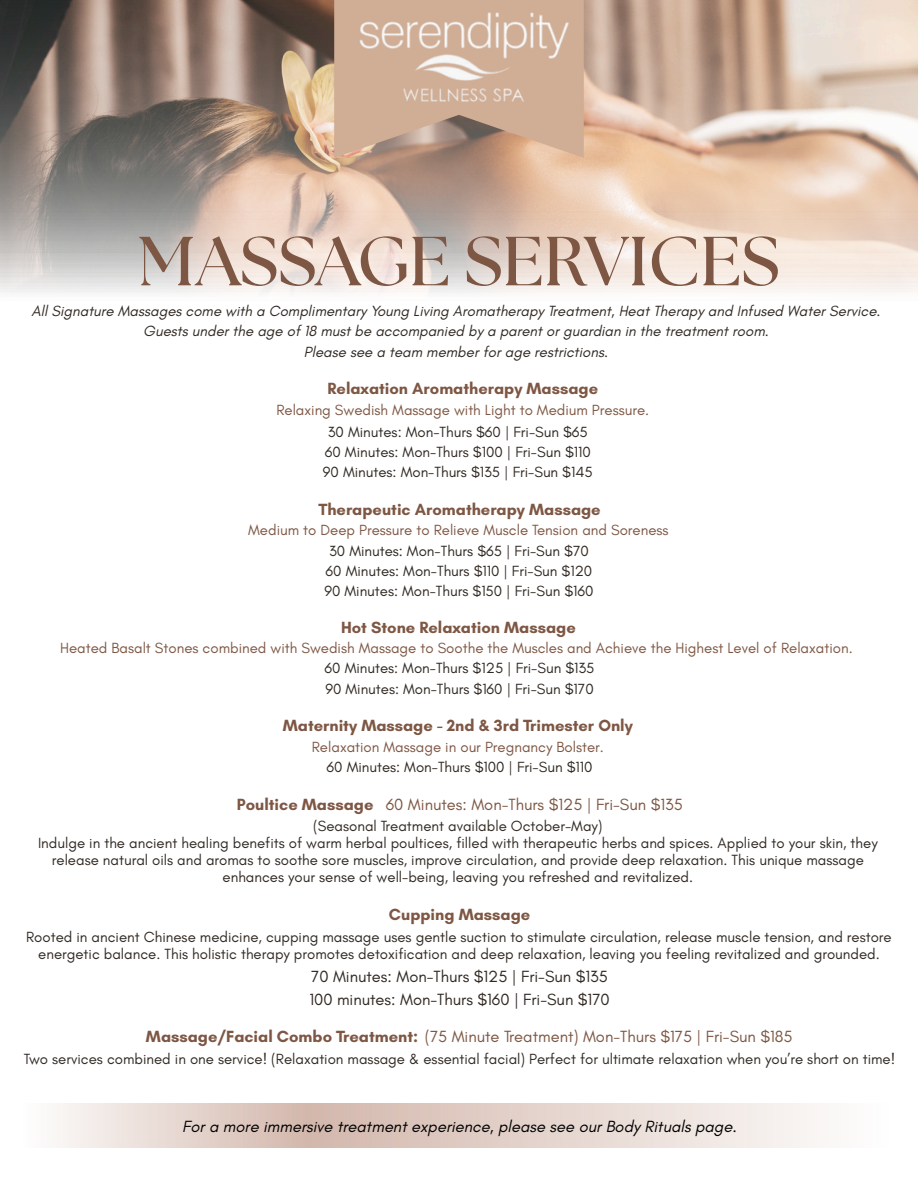
<style>
.page{position:relative;width:918px;height:1188px;background:#fff}
.page>*{position:absolute;margin:0;border:0;box-sizing:border-box;transform-origin:0 0}
.t1{font:700 69.3px "The Seasons";color:#7e5744}
.t2{font:700 16.5px "Glacial Indifference";color:#7e5744}
.t3{font:16.5px "Glacial Indifference";color:#7e5744}
.t4{font:16.5px "Glacial Indifference";color:#312923}
.t5{font:italic 16.5px "Glacial Indifference";color:#000}
.t6{font:15px/16.8px "Glacial Indifference";color:#312923;text-align:center}
.t7{font:15px "Glacial Indifference";color:#7e5744}
.t8{font:italic 15px "Glacial Indifference";color:#312923}
.s1{font-weight:700}
</style>
<div class="page">
<img style="left:0;top:0;width:918px;height:293px">
<svg style="left:334px;top:143px;width:250px;height:15px;background:#be9a84"></svg>
<img style="left:271px;top:0;width:385px;height:143px">
<h1 class="t1" style="left:138px;top:230px;width:643px">MASSAGE SERVICES</h1>
<p class="t8" style="left:32px;top:302px;width:850px">All Signature Massages come with a Complimentary Young Living Aromatherapy Treatment, Heat Therapy and Infused Water Service.</p>
<p class="t8" style="left:143px;top:322px;width:627px">Guests under the age of 18 must be accompanied by a parent or guardian in the treatment room.</p>
<h2 class="t8" style="left:304px;top:342px;width:306px">Please see a team member for age restrictions.</h2>
<p class="t2" style="left:327px;top:379px;width:272px">Relaxation Aromatherapy Massage</p>
<p class="t7" style="left:276px;top:401px;width:374px">Relaxing Swedish Massage with Light to Medium Pressure.</p>
<h2 class="t6" style="left:328px;top:423px;width:262px">30 Minutes: Mon-Thurs $60 | Fri-Sun $65</h2>
<p class="t6" style="left:325px;top:443px;width:267px">60 Minutes: Mon-Thurs $100 | Fri-Sun $110</p>
<p class="t6" style="left:323px;top:464px;width:271px">90 Minutes: Mon-Thurs $135 | Fri-Sun $145</p>
<p class="t2" style="left:318px;top:499px;width:284px">Therapeutic Aromatherapy Massage</p>
<p class="t7" style="left:248px;top:521px;width:422px">Medium to Deep Pressure to Relieve Muscle Tension and Soreness</p>
<p class="t6" style="left:329px;top:542px;width:261px">30 Minutes: Mon-Thurs $65 | Fri-Sun $70</p>
<p class="t6" style="left:326px;top:562px;width:268px">60 Minutes: Mon-Thurs $110 | Fri-Sun $120</p>
<h2 class="t6" style="left:324px;top:582px;width:271px">90 Minutes: Mon-Thurs $150 | Fri-Sun $160</h2>
<p class="t2" style="left:341px;top:618px;width:236px">Hot Stone Relaxation Massage</p>
<p class="t7" style="left:60px;top:639px;width:794px">Heated Basalt Stones combined with Swedish Massage to Soothe the Muscles and Achieve the Highest Level of Relaxation.</p>
<p class="t6" style="left:325px;top:660px;width:272px">60 Minutes: Mon-Thurs $125 | Fri-Sun $135</p>
<h2 class="t6" style="left:325px;top:680px;width:270px">90 Minutes: Mon-Thurs $160 | Fri-Sun $170</h2>
<p class="t2" style="left:283px;top:715px;width:351px">Maternity Massage - 2nd &amp; 3rd Trimester Only</p>
<p class="t7" style="left:312px;top:737px;width:294px">Relaxation Massage in our Pregnancy Bolster.</p>
<h2 class="t6" style="left:327px;top:759px;width:267px">60 Minutes: Mon-Thurs $100 | Fri-Sun $110</h2>
<p class="t2" style="left:237px;top:794px;width:138px">Poultice Massage</p>
<p class="t3" style="left:386px;top:794px;width:298px">60 Minutes: Mon-Thurs $125 | Fri-Sun $135</p>
<p class="t6" style="left:313px;top:818px;width:291px">(Seasonal Treatment available October-May)</p>
<h2 class="t6" style="left:38px;top:835px;width:841px">Indulge in the ancient healing benefits of warm herbal poultices, filled with therapeutic herbs and spices. Applied to your skin, they release natural oils and aromas to soothe sore muscles, improve circulation, and provide deep relaxation. This unique massage enhances your sense of well-being, leaving you refreshed and revitalized.</h2>
<p class="t2" style="left:389px;top:904px;width:143px">Cupping Massage</p>
<h2 class="t6" style="left:26px;top:928px;width:867px">Rooted in ancient Chinese medicine, cupping massage uses gentle suction to stimulate circulation, release muscle tension, and restore energetic balance. This holistic therapy promotes detoxification and deep relaxation, leaving you feeling revitalized and grounded.</h2>
<p class="t4" style="left:311px;top:966px;width:298px">70 Minutes: Mon-Thurs $125 | Fri-Sun $135</p>
<p class="t4" style="left:309px;top:989px;width:302px">100 minutes: Mon-Thurs $160 | Fri-Sun $170</p>
<p class="t3" style="left:146px;top:1026px;width:648px"><span class="s1">Massage/Facial Combo Treatment:</span> (75 Minute Treatment) Mon-Thurs $175 | Fri-Sun $185</p>
<p class="t6" style="left:24px;top:1050px;width:873px">Two services combined in one service! (Relaxation massage &amp; essential facial) Perfect for ultimate relaxation when you’re short on time!</p>
<p class="t5" style="left:182px;top:1116px;width:556px">For a more immersive treatment experience, please see our Body Rituals page.</p>
</div>
